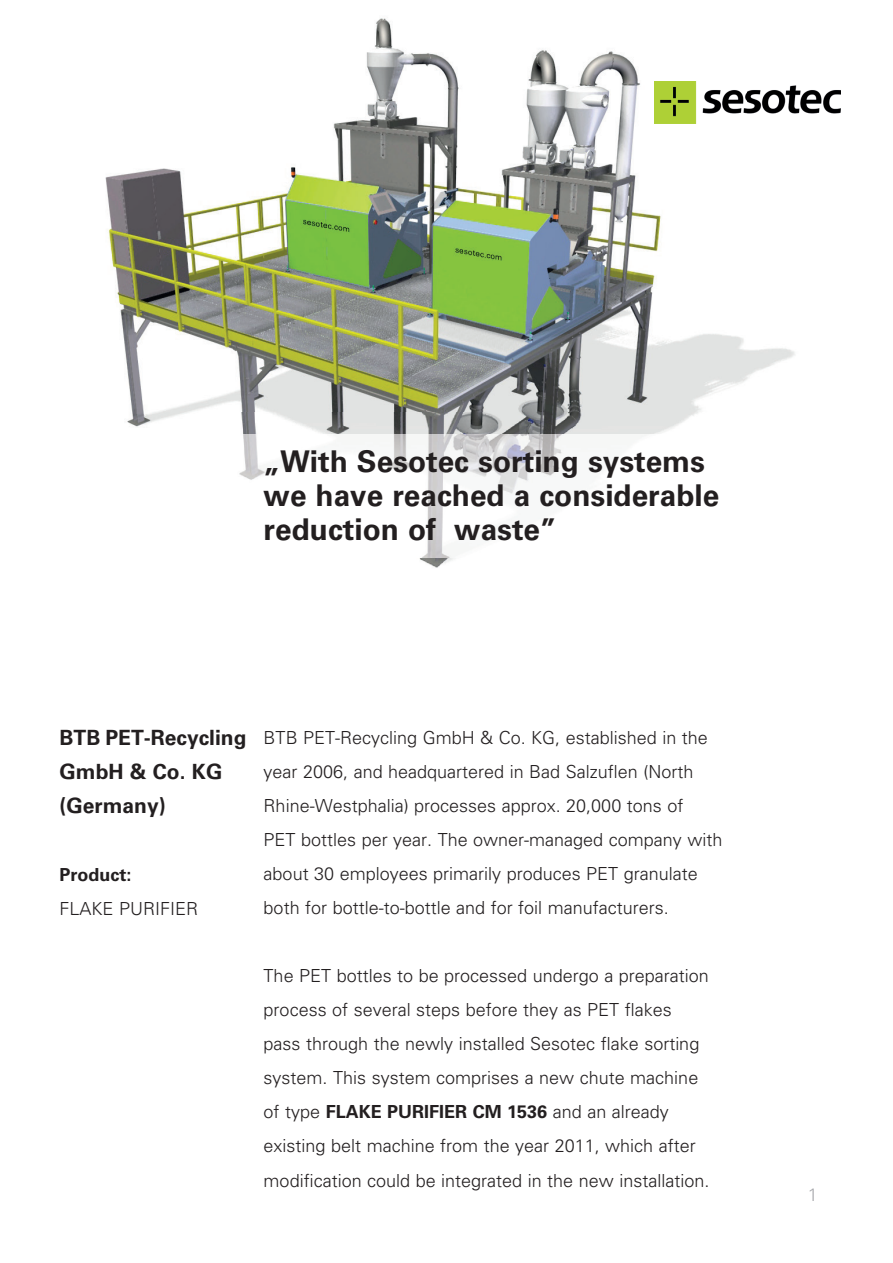
<style>
.page{position:relative;width:893px;height:1263px;background:#fff}
.page>*{position:absolute;margin:0;border:0;box-sizing:border-box;transform-origin:0 0}
.t1{font:700 30px/34px "Univers LT";color:#231f20}
.t2{font:700 21px/34px "Univers LT";color:#231f20}
.t3{font:300 18px/34px "Univers LT";color:#231f20}
.t4{font:700 18px "Univers LT";color:#231f20}
.t5{font:300 18px "Univers LT";color:#a8a9ad}
.s1{font-weight:700}
</style>
<div class="page">
<img style="left:105px;top:18px;width:690px;height:409px">
<img style="left:641px;top:68px;width:154px;height:69px">
<img style="left:654px;top:81px;width:187px;height:42px">
<img style="left:227px;top:412px;width:528px;height:156px">
<h1 class="t1" style="left:264px;top:445px;width:457px">„With Sesotec sorting systems we have reached a considerable reduction of waste”</h1>
<p class="t2" style="left:60px;top:720px;width:189px">BTB PET-Recycling<br>GmbH &amp; Co. KG (Germany)</p>
<p class="t4" style="left:60px;top:864px;width:73px">Product:</p>
<p class="t3" style="left:60px;top:891px;width:140px">FLAKE PURIFIER</p>
<p class="t3" style="left:264px;top:721px;width:460px">BTB PET-Recycling GmbH &amp; Co. KG, established in the year 2006, and headquartered in Bad Salzuflen (North Rhine-Westphalia) processes approx. 20,000 tons of<br>PET bottles per year. The owner-managed company with about 30 employees primarily produces PET granulate both for bottle-to-bottle and for foil manufacturers.</p>
<p class="t3" style="left:264px;top:959px;width:447px">The PET bottles to be processed undergo a preparation process of several steps before they as PET flakes pass through the newly installed Sesotec flake sorting system. This system comprises a new chute machine of type <span class="s1">FLAKE PURIFIER CM 1536</span> and an already existing belt machine from the year 2011, which after modification could be integrated in the new installation.</p>
<p class="t5" style="left:808px;top:1183px;width:12px">1</p>
</div>
